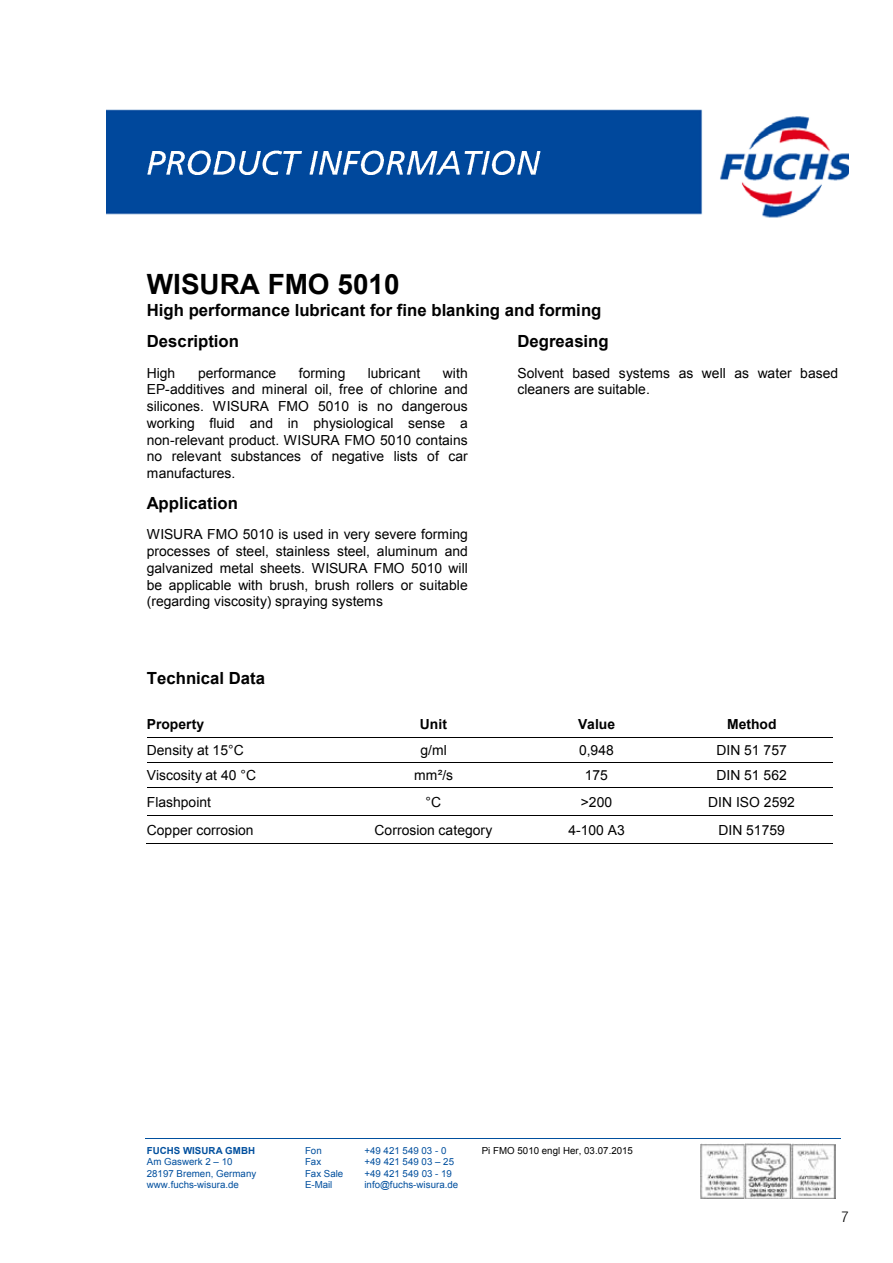
<style>
.page{position:relative;width:893px;height:1263px;background:#fff}
.page>*{position:absolute;margin:0;border:0;box-sizing:border-box;transform-origin:0 0}
.t1{font:700 27.9px "Arial";color:#000}
.t2{font:700 16.8px/31px "Arial";color:#000}
.t3{font:300 condensed 15px "Helvetica Neue";color:#000}
.t4{font:13.95px/16.8px "Arial";color:#000;text-align:justify}
.t5{font:700 13.95px "Arial";color:#000}
.t6{font:9.75px "Arial";color:#004f9e}
.t7{font:9.75px "Arial";letter-spacing:-.005em;color:#000}
.t8{font:700 9.75px "Arial";color:#004f9e}
.s1{font-style:inherit}
</style>
<div class="page">
<img style="left:107px;top:109px;width:741px;height:109px">
<img style="left:700px;top:1143px;width:136px;height:55px">
<img style="left:147px;top:143px;width:113px;height:40px">
<img style="left:260px;top:143px;width:21px;height:40px">
<img style="left:281px;top:143px;width:27px;height:40px">
<img style="left:308px;top:143px;width:252px;height:40px">
<hr style="left:145px;top:1138px;width:696px;height:1px;background:#004f9e">
<hr style="left:147px;top:737px;width:197px;height:1px;background:#000">
<hr style="left:345px;top:737px;width:177px;height:1px;background:#000">
<hr style="left:523px;top:737px;width:148px;height:1px;background:#000">
<hr style="left:671px;top:737px;width:161px;height:1px;background:#000">
<hr style="left:147px;top:762px;width:197px;height:1px;background:#000">
<hr style="left:345px;top:762px;width:177px;height:1px;background:#000">
<hr style="left:523px;top:762px;width:148px;height:1px;background:#000">
<hr style="left:671px;top:762px;width:161px;height:1px;background:#000">
<hr style="left:147px;top:787px;width:197px;height:1px;background:#000">
<hr style="left:345px;top:787px;width:177px;height:1px;background:#000">
<hr style="left:523px;top:787px;width:148px;height:1px;background:#000">
<hr style="left:671px;top:787px;width:161px;height:1px;background:#000">
<hr style="left:147px;top:815px;width:197px;height:1px;background:#000">
<hr style="left:345px;top:815px;width:177px;height:1px;background:#000">
<hr style="left:523px;top:815px;width:148px;height:1px;background:#000">
<hr style="left:671px;top:815px;width:161px;height:1px;background:#000">
<hr style="left:146px;top:843px;width:198px;height:1px;background:#000">
<hr style="left:344px;top:843px;width:178px;height:1px;background:#000">
<hr style="left:522px;top:843px;width:149px;height:1px;background:#000">
<hr style="left:670px;top:843px;width:162px;height:1px;background:#000">
<h1 class="t1" style="left:147px;top:266px;width:254px">WISURA FMO 5010</h1>
<p class="t2" style="left:147px;top:295px;width:456px">High performance lubricant for fine blanking and forming<br>Description</p>
<p class="t4" style="left:147px;top:364px;width:30px">High</p>
<p class="t4" style="left:198px;top:364px;width:80px">performance</p>
<p class="t4" style="left:299px;top:364px;width:48px">forming</p>
<p class="t4" style="left:368px;top:364px;width:54px">lubricant</p>
<p class="t2" style="left:517px;top:326px;width:93px">Degreasing</p>
<p class="t4" style="left:517px;top:364px;width:322px">Solvent based systems as well as water based cleaners are suitable.</p>
<p class="t4" style="left:147px;top:364px;width:323px;text-indent:296px">with EP-additives and mineral oil, free of chlorine and silicones. WISURA FMO 5010 is no dangerous working fluid and in physiological sense a non-relevant product. WISURA FMO 5010 contains no relevant substances of negative lists of car manufactures.</p>
<p class="t2" style="left:147px;top:488px;width:93px">Application</p>
<p class="t4" style="left:147px;top:526px;width:323px">WISURA FMO 5010 is used in very severe forming processes of steel, stainless steel, aluminum and galvanized metal sheets. WISURA FMO 5010 will be applicable with brush, brush rollers or suitable (regarding viscosity) spraying systems</p>
<p class="t2" style="left:147px;top:663px;width:120px">Technical Data</p>
<p class="t5" style="left:147px;top:715px;width:59px">Property</p>
<p class="t5" style="left:420px;top:715px;width:29px">Unit</p>
<p class="t5" style="left:578px;top:715px;width:38px">Value</p>
<p class="t5" style="left:727px;top:715px;width:51px">Method</p>
<p class="t4" style="left:147px;top:742px;width:98px">Density at 15°C</p>
<p class="t4" style="left:420px;top:742px;width:28px">g/ml</p>
<p class="t4" style="left:579px;top:742px;width:36px">0,948</p>
<p class="t4" style="left:716px;top:742px;width:72px">DIN 51 757</p>
<p class="t4" style="left:147px;top:767px;width:111px">Viscosity at 40 °C</p>
<p class="t4" style="left:414px;top:767px;width:40px">mm²/s</p>
<p class="t4" style="left:585px;top:767px;width:25px">175</p>
<p class="t4" style="left:716px;top:767px;width:72px">DIN 51 562</p>
<p class="t4" style="left:147px;top:793px;width:66px">Flashpoint</p>
<p class="t4" style="left:426px;top:793px;width:17px">°C</p>
<p class="t4" style="left:581px;top:793px;width:33px">&gt;200</p>
<p class="t4" style="left:708px;top:793px;width:88px">DIN ISO 2592</p>
<p class="t4" style="left:147px;top:821px;width:108px">Copper corrosion</p>
<p class="t4" style="left:375px;top:821px;width:119px">Corrosion category</p>
<p class="t4" style="left:568px;top:821px;width:58px">4-100 A3</p>
<p class="t4" style="left:718px;top:821px;width:68px">DIN 51759</p>
<p class="t8" style="left:147px;top:1144px;width:110px">FUCHS WISURA GMBH</p>
<p class="t6" style="left:305px;top:1144px;width:18px">Fon</p>
<p class="t6" style="left:364px;top:1144px;width:84px">+49 421 549 03 - 0</p>
<p class="t7" style="left:482px;top:1144px;width:153px">Pi FMO 5010 engl Her, 03.07.2015</p>
<p class="t6" style="left:147px;top:1155px;width:87px">Am Gaswerk 2 <span class="s1">–</span> 10</p>
<p class="t6" style="left:305px;top:1155px;width:18px">Fax</p>
<p class="t6" style="left:364px;top:1155px;width:91px">+49 421 549 03 <span class="s1">–</span> 25</p>
<p class="t6" style="left:147px;top:1167px;width:111px">28197 Bremen, Germany</p>
<p class="t6" style="left:305px;top:1167px;width:40px">Fax Sale</p>
<p class="t6" style="left:364px;top:1167px;width:89px">+49 421 549 03 - 19</p>
<p class="t6" style="left:147px;top:1178px;width:94px">www.fuchs-wisura.de</p>
<p class="t6" style="left:305px;top:1178px;width:29px">E-Mail</p>
<p class="t6" style="left:364px;top:1178px;width:95px">info@fuchs-wisura.de</p>
<p class="t3" style="left:841px;top:1208px;width:9px">7</p>
</div>
